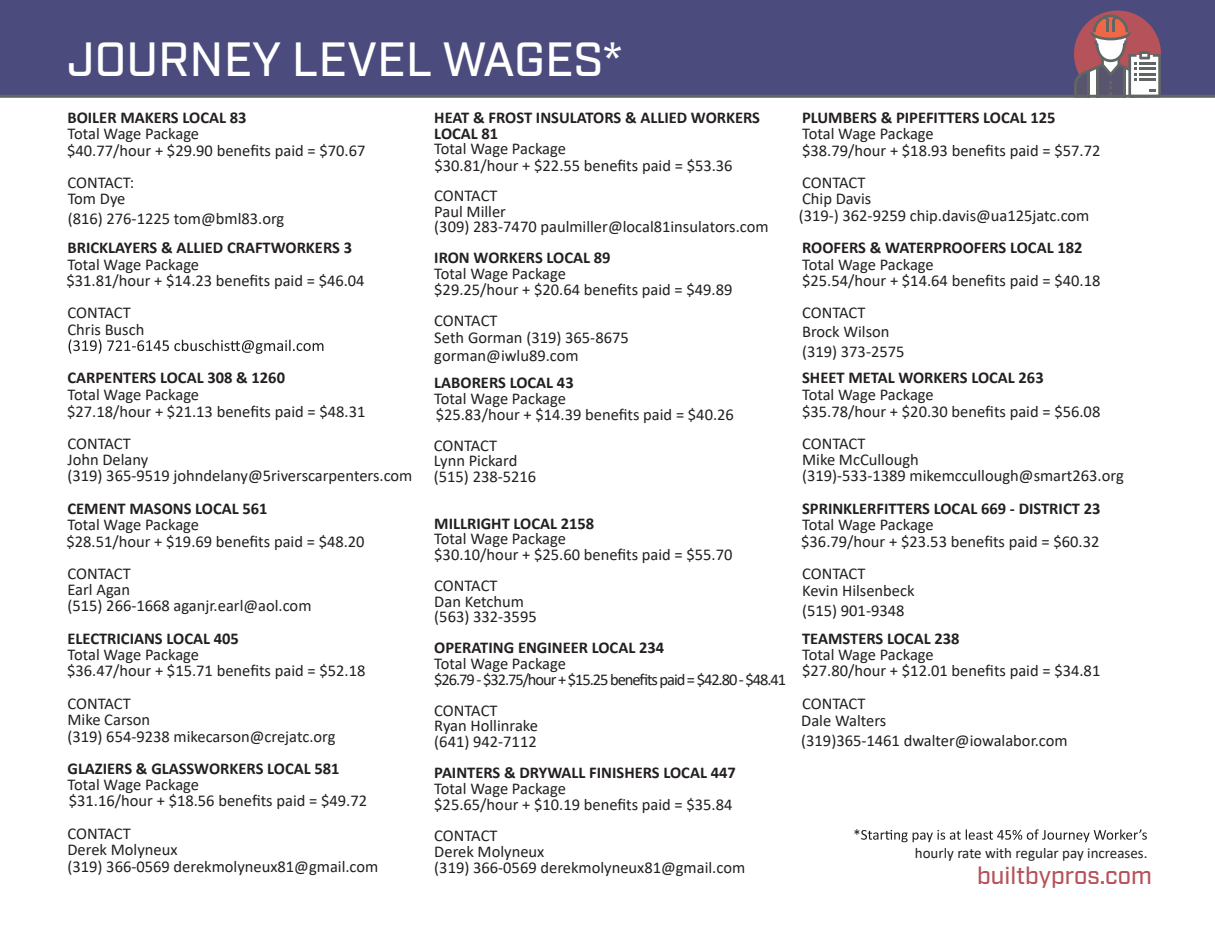
<style>
.page{position:relative;width:1215px;height:945px;background:#fff}
.page>*{position:absolute;margin:0;border:0;box-sizing:border-box;transform-origin:0 0}
.t1{font:500 48px "Industry";color:#fff}
.t2{font:500 24px "Industry";color:#b5525a}
.t3{font:16.5px/16.2px "Calibri";color:#231f20}
.t4{font:700 16.5px/15.6px "Calibri";color:#231f20}
.t5{font:16.5px "Calibri";letter-spacing:-.065em;color:#231f20}
.t6{font:15px "Calibri";color:#231f20}
</style>
<div class="page">
<div style="left:0;top:0;width:1215px;height:97px;background:#4c4b7e"></div>
<svg style="left:69px;top:339px;width:254px;height:15px"></svg>
<svg style="left:854px;top:829px;width:293px;height:13px"></svg>
<svg style="left:1074px;top:15px;width:87px;height:80px"></svg>
<hr style="left:0;top:95px;width:1215px;height:3px;background:#606565">
<h1 class="t1" style="left:68px;top:31px;width:556px">JOURNEY LEVEL WAGES*</h1>
<p class="t4" style="left:68px;top:110px;width:181px">BOILER MAKERS LOCAL 83</p>
<p class="t3" style="left:68px;top:125px;width:133px">Total Wage Package</p>
<p class="t3" style="left:67px;top:174px;width:68px">CONTACT:</p>
<p class="t4" style="left:434px;top:110px;width:327px">HEAT &amp; FROST INSULATORS &amp; ALLIED WORKERS<br>LOCAL 81</p>
<p class="t3" style="left:434px;top:140px;width:133px">Total Wage Package</p>
<p class="t3" style="left:434px;top:187px;width:336px;line-height:15.6px">CONTACT<br>Paul Miller<br>(309) 283-7470 paulmiller@local81insulators.com</p>
<p class="t4" style="left:434px;top:250px;width:178px">IRON WORKERS LOCAL 89</p>
<p class="t3" style="left:434px;top:265px;width:133px">Total Wage Package</p>
<p class="t3" style="left:434px;top:311px;width:196px;line-height:17.5px">CONTACT<br>Seth Gorman (319) 365-8675 gorman@iwlu89.com</p>
<p class="t4" style="left:434px;top:375px;width:141px">LABORERS LOCAL 43</p>
<p class="t3" style="left:434px;top:390px;width:133px">Total Wage Package</p>
<p class="t3" style="left:434px;top:437px;width:104px;line-height:15.6px">CONTACT<br>Lynn Pickard (515) 238-5216</p>
<p class="t4" style="left:434px;top:515px;width:162px">MILLRIGHT LOCAL 2158</p>
<p class="t3" style="left:434px;top:530px;width:133px">Total Wage Package</p>
<p class="t3" style="left:434px;top:577px;width:104px;line-height:15.6px">CONTACT<br>Dan Ketchum (563) 332-3595</p>
<p class="t4" style="left:434px;top:640px;width:231px">OPERATING ENGINEER LOCAL 234</p>
<p class="t3" style="left:434px;top:655px;width:133px">Total Wage Package</p>
<p class="t3" style="left:434px;top:702px;width:105px;line-height:15.6px">CONTACT<br>Ryan Hollinrake (641) 942-7112</p>
<p class="t4" style="left:434px;top:765px;width:303px">PAINTERS &amp; DRYWALL FINISHERS LOCAL 447</p>
<p class="t3" style="left:434px;top:780px;width:133px">Total Wage Package</p>
<p class="t3" style="left:434px;top:827px;width:312px">CONTACT<br>Derek Molyneux<br>(319) 366-0569 derekmolyneux81@gmail.com</p>
<p class="t3" style="left:67px;top:142px;width:300px">$40.77/hour + $29.90 benefits paid = $70.67</p>
<p class="t3" style="left:434px;top:157px;width:300px">$30.81/hour + $22.55 benefits paid = $53.36</p>
<p class="t3" style="left:68px;top:188px;width:218px;line-height:19.8px">Tom Dye<br>(816) 276-1225 tom@bml83.org</p>
<p class="t4" style="left:68px;top:240px;width:286px">BRICKLAYERS &amp; ALLIED CRAFTWORKERS 3</p>
<p class="t3" style="left:68px;top:256px;width:133px">Total Wage Package</p>
<p class="t3" style="left:67px;top:304px;width:78px">CONTACT<br>Chris Busch</p>
<p class="t4" style="left:68px;top:370px;width:219px">CARPENTERS LOCAL 308 &amp; 1260</p>
<p class="t3" style="left:68px;top:386px;width:133px">Total Wage Package</p>
<p class="t3" style="left:67px;top:435px;width:346px">CONTACT<br>John Delany<br>(319) 365-9519 johndelany@5riverscarpenters.com</p>
<p class="t4" style="left:68px;top:500px;width:202px">CEMENT MASONS LOCAL 561</p>
<p class="t3" style="left:68px;top:516px;width:133px">Total Wage Package</p>
<p class="t3" style="left:67px;top:565px;width:246px">CONTACT<br>Earl Agan<br>(515) 266-1668 aganjr.earl@aol.com</p>
<p class="t4" style="left:67px;top:630px;width:173px">ELECTRICIANS LOCAL 405</p>
<p class="t3" style="left:67px;top:646px;width:133px">Total Wage Package</p>
<p class="t3" style="left:67px;top:695px;width:270px">CONTACT<br>Mike Carson<br>(319) 654-9238 mikecarson@crejatc.org</p>
<p class="t4" style="left:67px;top:761px;width:274px">GLAZIERS &amp; GLASSWORKERS LOCAL 581</p>
<p class="t3" style="left:68px;top:776px;width:133px">Total Wage Package</p>
<p class="t3" style="left:67px;top:825px;width:312px">CONTACT<br>Derek Molyneux<br>(319) 366-0569 derekmolyneux81@gmail.com</p>
<p class="t3" style="left:66px;top:272px;width:300px">$31.81/hour + $14.23 benefits paid = $46.04</p>
<p class="t3" style="left:434px;top:281px;width:300px">$29.25/hour + $20.64 benefits paid = $49.89</p>
<p class="t3" style="left:67px;top:403px;width:300px">$27.18/hour + $21.13 benefits paid = $48.31</p>
<p class="t3" style="left:436px;top:406px;width:300px">$25.83/hour + $14.39 benefits paid = $40.26</p>
<p class="t3" style="left:66px;top:533px;width:300px">$28.51/hour + $19.69 benefits paid = $48.20</p>
<p class="t3" style="left:434px;top:546px;width:300px">$30.10/hour + $25.60 benefits paid = $55.70</p>
<p class="t3" style="left:67px;top:663px;width:300px">$36.47/hour + $15.71 benefits paid = $52.18</p>
<p class="t5" style="left:434px;top:668px;width:353px">$26.79 - $32.75/hour + $15.25 benefits paid = $42.80 - $48.41</p>
<p class="t3" style="left:69px;top:792px;width:300px">$31.16/hour + $18.56 benefits paid = $49.72</p>
<p class="t3" style="left:434px;top:796px;width:300px">$25.65/hour + $10.19 benefits paid = $35.84</p>
<p class="t4" style="left:802px;top:110px;width:255px">PLUMBERS &amp; PIPEFITTERS LOCAL 125</p>
<p class="t3" style="left:802px;top:125px;width:133px">Total Wage Package</p>
<p class="t3" style="left:802px;top:174px;width:71px">CONTACT<br>Chip Davis</p>
<p class="t4" style="left:802px;top:240px;width:282px">ROOFERS &amp; WATERPROOFERS LOCAL 182</p>
<p class="t3" style="left:802px;top:256px;width:133px">Total Wage Package</p>
<p class="t3" style="left:802px;top:304px;width:65px">CONTACT</p>
<p class="t3" style="left:802px;top:142px;width:300px">$38.79/hour + $18.93 benefits paid = $57.72</p>
<p class="t3" style="left:799px;top:207px;width:292px">(319-) 362-9259 chip.davis@ua125jatc.com</p>
<p class="t3" style="left:802px;top:272px;width:300px">$25.54/hour + $14.64 benefits paid = $40.18</p>
<p class="t3" style="left:802px;top:321px;width:104px;line-height:19.8px">Brock Wilson (319) 373-2575</p>
<p class="t4" style="left:802px;top:370px;width:243px">SHEET METAL WORKERS LOCAL 263</p>
<p class="t3" style="left:802px;top:386px;width:133px">Total Wage Package</p>
<p class="t3" style="left:802px;top:435px;width:323px">CONTACT<br>Mike McCullough<br>(319)-533-1389 mikemccullough@smart263.org</p>
<p class="t4" style="left:802px;top:500px;width:300px">SPRINKLERFITTERS LOCAL 669 - DISTRICT 23</p>
<p class="t3" style="left:802px;top:516px;width:133px">Total Wage Package</p>
<p class="t3" style="left:802px;top:565px;width:65px">CONTACT</p>
<p class="t3" style="left:802px;top:403px;width:300px">$35.78/hour + $20.30 benefits paid = $56.08</p>
<p class="t3" style="left:801px;top:533px;width:300px">$36.79/hour + $23.53 benefits paid = $60.32</p>
<p class="t3" style="left:802px;top:580px;width:114px;line-height:19.8px">Kevin Hilsenbeck (515) 901-9348</p>
<p class="t4" style="left:802px;top:630px;width:159px">TEAMSTERS LOCAL 238</p>
<p class="t3" style="left:802px;top:646px;width:133px">Total Wage Package</p>
<p class="t3" style="left:802px;top:695px;width:65px">CONTACT</p>
<p class="t3" style="left:802px;top:663px;width:300px">$27.80/hour + $12.01 benefits paid = $34.81</p>
<p class="t3" style="left:801px;top:710px;width:268px;line-height:19.8px">Dale Walters<br>(319)365-1461 dwalter@iowalabor.com</p>
<p class="t6" style="left:915px;top:842px;width:234px">hourly rate with regular pay increases.</p>
<h2 class="t2" style="left:977px;top:862px;width:176px">builtbypros.com</h2>
</div>
